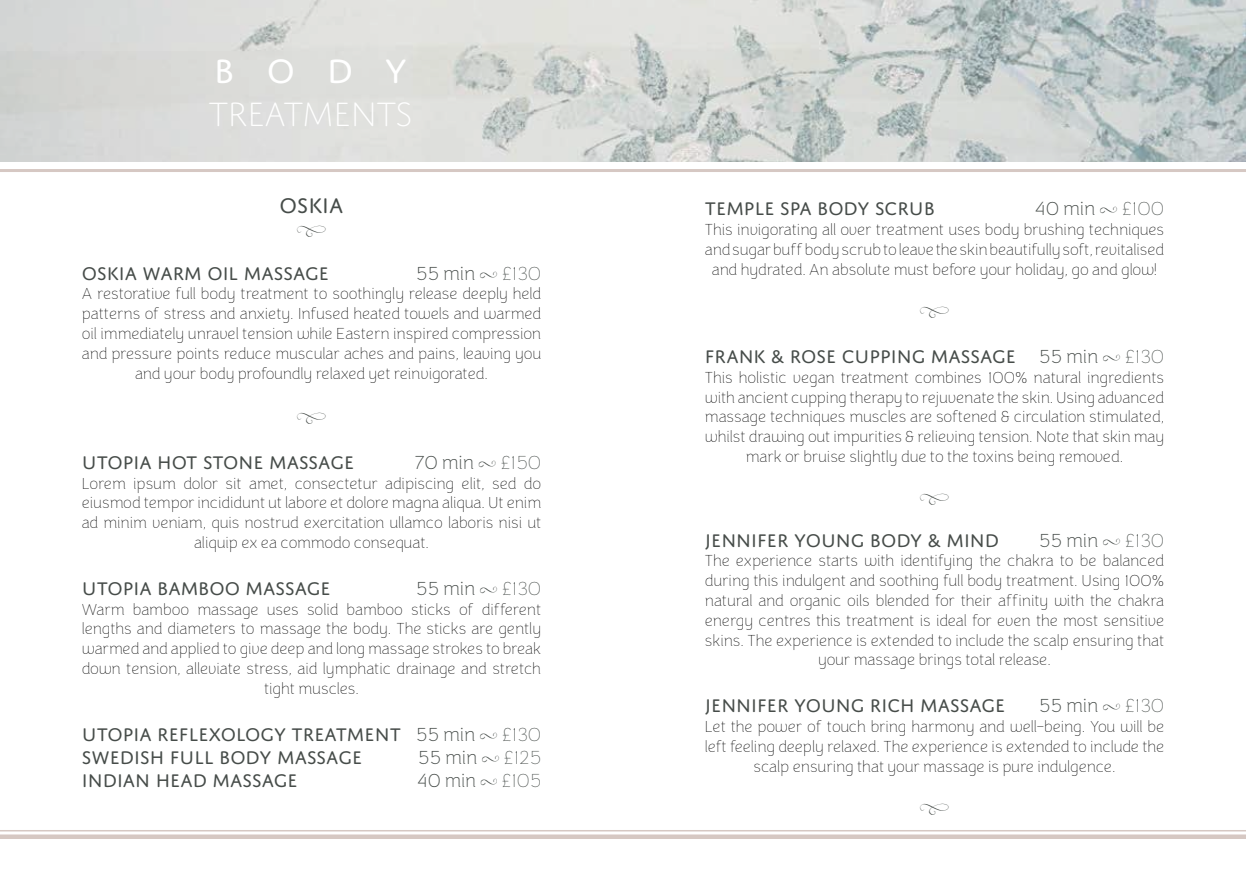
<style>
.page{position:relative;width:1246px;height:893px;background:#fff}
.page>*{position:absolute;margin:0;border:0;box-sizing:border-box;transform-origin:0 0}
.t1{font:200 36px "Domus Titling";letter-spacing:-.04em;color:#fff}
.t2{font:36px "Domus Titling";color:#fff}
.t3{font:22.5px "Domus Titling";color:#464c49}
.t4{font:19.5px/23.4px "Domus Titling";color:#464c49}
.t5{font:100 19.5px "Congenial";color:#464c49}
.t6{font:18px "Looking Flowers Deco";color:#464c49}
.t7{font:200 16.5px/19.8px "Congenial";color:#000;text-align:center}
.s1{font-family:"Looking Flowers Deco";font-weight:400}
.s2{font-weight:200}
.s3{font-family:"Congenial";font-weight:100}
.s4{font-family:"Looking Flowers Deco"}
.s5{font-family:"Congenial";font-weight:200}
</style>
<div class="page">
<hr style="left:0;top:169px;width:1246px;height:3px;background:#d6c8c3">
<hr style="left:0;top:830px;width:1246px;height:1px;background:#d6c8c3">
<div style="left:0;top:834px;width:1246px;height:5px;background:#d6c8c3"></div>
<svg style="left:0;top:0;width:1246px;height:162px;background:#d1d4d2"></svg>
<h1 class="t2" style="left:214px;top:51px;width:194px">body</h1>
<h1 class="t1" style="left:208px;top:95px;width:206px">TREATMENTS</h1>
<h2 class="t3" style="left:280px;top:193px;width:65px">OSKIA</h2>
<p class="t6" style="left:296px;top:216px;width:32px">c</p>
<p class="t4" style="left:82px;top:261px;width:249px">OSKIA WARM OIL MASSAGE</p>
<p class="t5" style="left:416px;top:262px;width:127px">55 min <span class="s1">p</span> <span class="s2">£130</span></p>
<p class="t7" style="left:82px;top:284px;width:461px">A restorative full body treatment to soothingly release deeply held patterns of stress and anxiety. Infused heated towels and warmed oil immediately unravel tension while Eastern inspired compression and pressure points reduce muscular aches and pains, leaving you and your body profoundly relaxed yet reinvigorated.</p>
<p class="t6" style="left:296px;top:403px;width:32px">c</p>
<p class="t4" style="left:82px;top:450px;width:274px">UTOPIA HOT STONE MASSAGE</p>
<p class="t5" style="left:414px;top:451px;width:128px">70 min <span class="s1">p</span> <span class="s2">£150</span></p>
<p class="t7" style="left:82px;top:473px;width:461px">Lorem ipsum dolor sit amet, consectetur adipiscing elit, sed do eiusmod tempor incididunt ut labore et dolore magna aliqua. Ut enim ad minim veniam, quis nostrud exercitation ullamco laboris nisi ut aliquip ex ea commodo consequat.</p>
<p class="t4" style="left:82px;top:576px;width:250px">UTOPIA BAMBOO MASSAGE</p>
<p class="t5" style="left:416px;top:577px;width:127px">55 min <span class="s1">p</span> <span class="s2">£130</span></p>
<p class="t7" style="left:82px;top:599px;width:461px">Warm bamboo massage uses solid bamboo sticks of different lengths and diameters to massage the body. The sticks are gently warmed and applied to give deep and long massage strokes to break down tension, alleviate stress, aid lymphatic drainage and stretch tight muscles.</p>
<p class="t4" style="left:82px;top:722px;width:461px">UTOPIA REFLEXOLOGY TREATMENT <span class="s3">55 min</span> <span class="s4">p</span> <span class="s5">£130<br></span>SWEDISH FULL BODY MASSAGE</p>
<p class="t5" style="left:418px;top:746px;width:125px">55 min <span class="s1">p</span> <span class="s2">£125</span></p>
<p class="t4" style="left:82px;top:769px;width:217px">INDIAN HEAD MASSAGE</p>
<p class="t5" style="left:417px;top:770px;width:125px">40 min <span class="s1">p</span> <span class="s2">£105</span></p>
<p class="t4" style="left:705px;top:197px;width:232px">TEMPLE SPA BODY SCRUB</p>
<p class="t5" style="left:1035px;top:198px;width:131px">40 min <span class="s1">p</span> <span class="s2">£100</span></p>
<p class="t7" style="left:705px;top:220px;width:461px">This invigorating all over treatment uses body brushing techniques and sugar buff body scrub to leave the skin beautifully soft, revitalised and hydrated. An absolute must before your holiday, go and glow!</p>
<p class="t6" style="left:919px;top:298px;width:32px">c</p>
<p class="t4" style="left:705px;top:345px;width:461px">FRANK &amp; ROSE CUPPING MASSAGE <span class="s3">55 min</span> <span class="s4">p</span> <span class="s5">£130</span></p>
<p class="t7" style="left:705px;top:368px;width:461px">This holistic vegan treatment combines 100% natural ingredients with ancient cupping therapy to rejuvenate the skin. Using advanced massage techniques muscles are softened &amp; circulation stimulated, whilst drawing out impurities &amp; relieving tension. Note that skin may mark or bruise slightly due to the toxins being removed.</p>
<p class="t6" style="left:919px;top:485px;width:32px">c</p>
<p class="t4" style="left:705px;top:528px;width:296px">JENNIFER YOUNG BODY &amp; MIND</p>
<p class="t5" style="left:1039px;top:529px;width:127px">55 min <span class="s1">p</span> <span class="s2">£130</span></p>
<p class="t7" style="left:705px;top:551px;width:461px">The experience starts with identifying the chakra to be balanced during this indulgent and soothing full body treatment. Using 100% natural and organic oils blended for their affinity with the chakra energy centres this treatment is ideal for even the most sensitive skins. The experience is extended to include the scalp ensuring that your massage brings total release.</p>
<p class="t4" style="left:705px;top:694px;width:302px">JENNIFER YOUNG RICH MASSAGE</p>
<p class="t5" style="left:1039px;top:695px;width:127px">55 min <span class="s1">p</span> <span class="s2">£130</span></p>
<p class="t7" style="left:705px;top:717px;width:461px">Let the power of touch bring harmony and well-being. You will be left feeling deeply relaxed. The experience is extended to include the scalp ensuring that your massage is pure indulgence.</p>
<p class="t6" style="left:919px;top:794px;width:32px">c</p>
</div>
